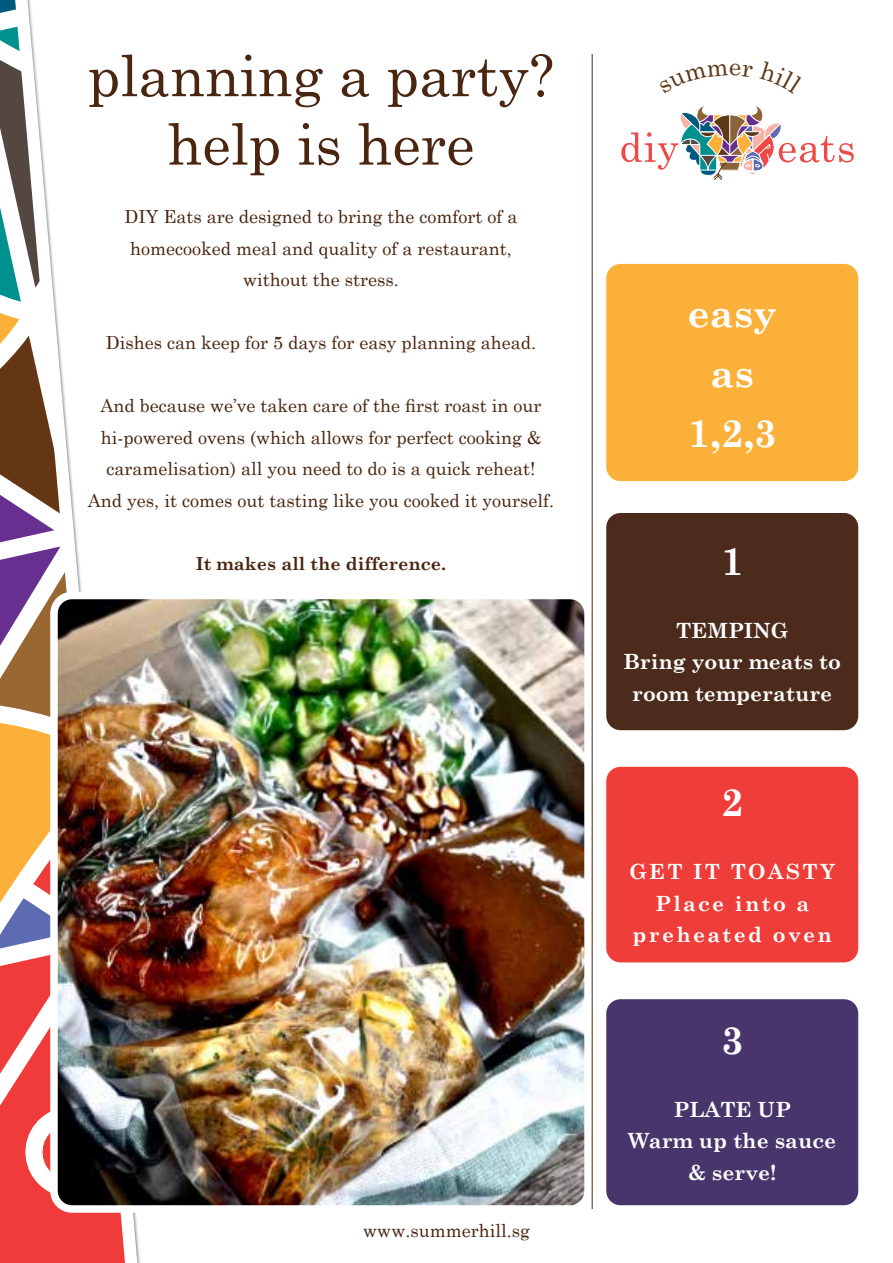
<style>
.page{position:relative;width:893px;height:1263px;background:#fff}
.page>*{position:absolute;margin:0;border:0;box-sizing:border-box;transform-origin:0 0}
.t1{font:57px/68.4px "Century Schoolbook";color:#4a250f;text-align:center}
.t2{font:700 39px/60px "Century Schoolbook";color:#fff;text-align:center}
.t3{font:700 21px/31.5px "Century Schoolbook";color:#fff;text-align:center}
.t4{font:700 21px/31.5px "Century Schoolbook";letter-spacing:.11em;color:#fff;text-align:center}
.t5{font:18px/31.5px "Century Schoolbook";color:#4a250f;text-align:center}
.t6{font:700 18px "Century Schoolbook";color:#4a250f}
</style>
<div class="page">
<div style="left:602px;top:260px;width:260px;height:225px;background:#fbb039;border-radius:18px"></div>
<div style="left:599px;top:256px;width:267px;height:233px;border:8px solid #fff;border-radius:18px"></div>
<svg style="left:0;top:0;width:141px;height:1263px"></svg>
<svg style="left:621px;top:105px;width:233px;height:75px"></svg>
<img style="left:54px;top:595px;width:529px;height:614px">
<div style="left:50px;top:592px;width:542px;height:621px;border:8px solid #fff;border-radius:18px"></div>
<div style="left:602px;top:995px;width:260px;height:214px;background:#47356c;border-radius:18px"></div>
<div style="left:599px;top:992px;width:267px;height:221px;border:8px solid #fff;border-radius:18px"></div>
<div style="left:602px;top:509px;width:260px;height:225px;background:#4c2b1c;border-radius:18px"></div>
<div style="left:599px;top:505px;width:267px;height:233px;border:8px solid #fff;border-radius:18px"></div>
<div style="left:602px;top:763px;width:260px;height:203px;background:#ef3d3a;border-radius:18px"></div>
<div style="left:599px;top:759px;width:267px;height:211px;border:8px solid #fff;border-radius:18px"></div>
<hr style="left:592px;top:54px;width:1px;height:1155px;background:#4a250f">
<h1 class="t1" style="left:88px;top:37px;width:468px">planning a party? help is here</h1>
<p class="t5" style="left:124px;top:199px;width:395px">DIY Eats are designed to bring the comfort of a homecooked meal and quality of a restaurant, without the stress.</p>
<p class="t5" style="left:106px;top:325px;width:432px">Dishes can keep for 5 days for easy planning ahead.</p>
<p class="t5" style="left:88px;top:388px;width:468px">And because we’ve taken care of the first roast in our hi-powered ovens (which allows for perfect cooking &amp; caramelisation) all you need to do is a quick reheat!<br>And yes, it comes out tasting like you cooked it yourself.</p>
<p class="t6" style="left:196px;top:552px;width:252px">It makes all the difference.</p>
<p class="t5" style="left:363px;top:1213px;width:168px">www.summerhill.sg</p>
<h2 class="t2" style="left:687px;top:282px;width:91px">easy as<br>1,2,3</h2>
<h2 class="t2" style="left:721px;top:530px;width:24px">1</h2>
<p class="t3" style="left:623px;top:614px;width:219px">TEMPING<br>Bring your meats to room temperature</p>
<h2 class="t2" style="left:721px;top:771px;width:24px">2</h2>
<p class="t4" style="left:629px;top:855px;width:207px">GET IT TOASTY<br>Place into a preheated oven</p>
<h2 class="t2" style="left:721px;top:1009px;width:24px">3</h2>
<p class="t3" style="left:628px;top:1093px;width:209px">PLATE UP<br>Warm up the sauce &amp; serve!</p>
</div>
